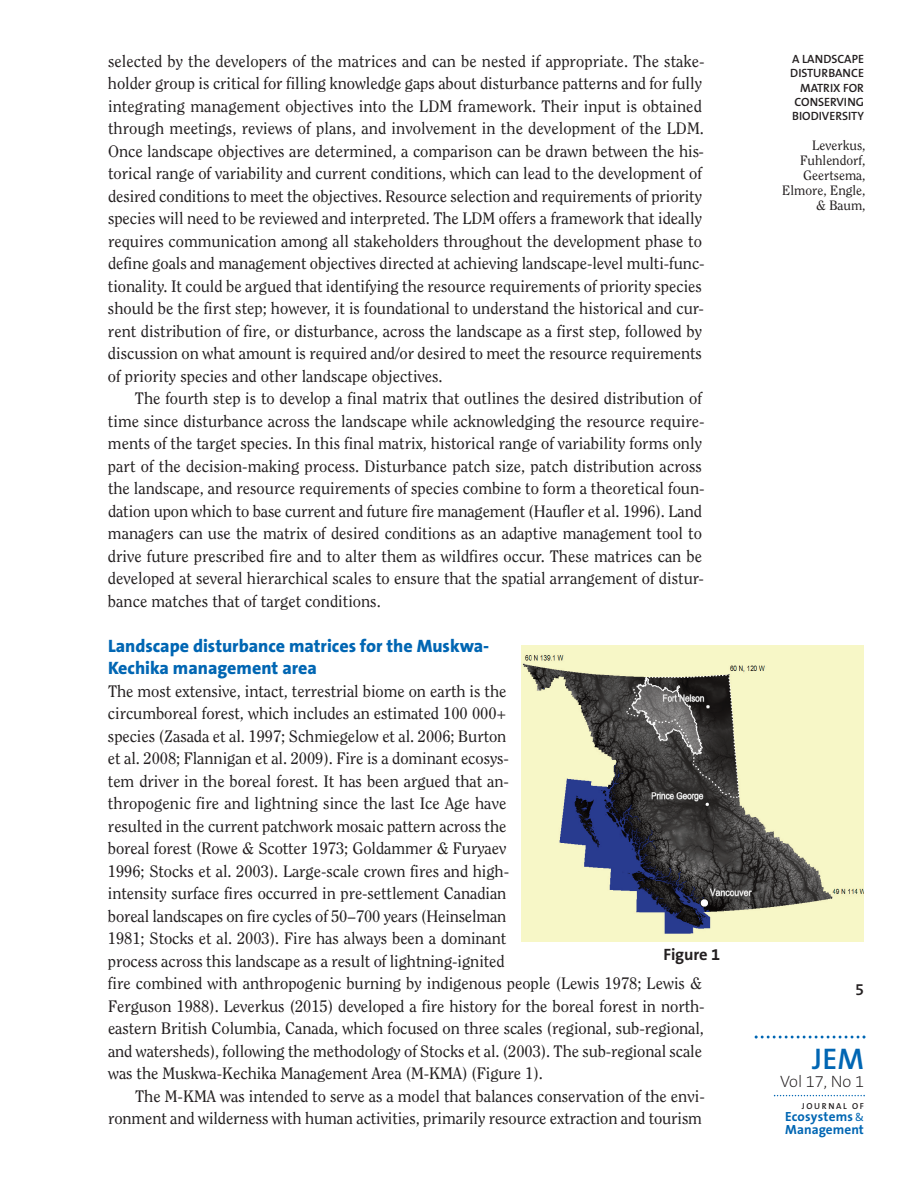
<style>
.page{position:relative;width:918px;height:1188px;background:#fff}
.page>*{position:absolute;margin:0;border:0;box-sizing:border-box;transform-origin:0 0}
.t1{font:600 30px "The Sans B6";color:#0166b3}
.t2{font:800 18px/22.5px "The Sans B8";color:#0166b3}
.t3{font:16.5px/22.5px "Clearface";color:#231f20}
.t4{font:200 16.5px "The Sans B2";color:#231f20}
.t5{font:700 16.5px "The Sans B7";letter-spacing:-.005em;color:#231f20}
.t6{font:600 16.5px "The Sans B6";color:#231f20}
.t7{font:13.5px/15px "Clearface";color:#231f20;text-align:right}
.t8{font:700 13.35px/12.5px "The Sans B7";letter-spacing:.005em;color:#0166b3}
.t9{font:600 12px/14.4px "The Sans B6";color:#231f20;text-align:right}
.t10{font:600 8.7px "The Sans B6";letter-spacing:.185em;color:#231f20}
.s1{font-family:"The Sans B5 Plain";font-weight:400;font-size:11.1px}
</style>
<div class="page">
<svg style="left:774px;top:1095px;width:91px;height:1px"></svg>
<svg style="left:755px;top:1036px;width:111px;height:3px"></svg>
<img style="left:521px;top:646px;width:343px;height:295px">
<p class="t3" style="left:108px;top:51px;width:598px">selected by the developers of the matrices and can be nested if appropriate. The stake&shy;holder group is critical for filling knowledge gaps about disturbance patterns and for fully integrating management objectives into the LDM framework. Their input is obtained through meetings, reviews of plans, and involvement in the development of the LDM.<br>Once landscape objectives are determined, a comparison can be drawn between the his&shy;torical range of variability and current conditions, which can lead to the development of desired conditions to meet the objectives. Resource selection and requirements of priority species will need to be reviewed and interpreted. The LDM offers a framework that ideally requires communication among all stakeholders throughout the development phase to define goals and management objectives directed at achieving landscape-level multi-func&shy;tionality. It could be argued that identifying the resource requirements of priority species should be the first step; however, it is foundational to understand the historical and cur&shy;rent distribution of fire, or disturbance, across the landscape as a first step, followed by discussion on what amount is required and/or desired to meet the resource requirements of priority species and other landscape objectives.</p>
<p class="t3" style="left:108px;top:388px;width:598px;text-indent:27px">The fourth step is to develop a final matrix that outlines the desired distribution of time since disturbance across the landscape while acknowledging the resource require&shy;ments of the target species. In this final matrix, historical range of variability forms only part of the decision-making process. Disturbance patch size, patch distribution across the landscape, and resource requirements of species combine to form a theoretical foun&shy;dation upon which to base current and future fire management (Haufler et al. 1996). Land managers can use the matrix of desired conditions as an adaptive management tool to drive future prescribed fire and to alter them as wildfires occur. These matrices can be developed at several hierarchical scales to ensure that the spatial arrangement of distur&shy;bance matches that of target conditions.</p>
<p class="t2" style="left:108px;top:635px;width:383px">Landscape disturbance matrices for the Muskwa-<br>Kechika management area</p>
<p class="t3" style="left:108px;top:681px;width:598px">The most extensive, intact, terrestrial biome on earth is the<br>circumboreal forest, which includes an estimated 100 000+<br>species (Zasada et al. 1997; Schmiegelow et al. 2006; Burton<br>et al. 2008; Flannigan et al. 2009). Fire is a dominant ecosys-<br>tem driver in the boreal forest. It has been argued that an-<br>thropogenic fire and lightning since the last Ice Age have<br>resulted in the current patchwork mosaic pattern across the<br>boreal forest (Rowe &amp; Scotter 1973; Goldammer &amp; Furyaev<br>1996; Stocks et al. 2003). Large-scale crown fires and high-<br>intensity surface fires occurred in pre-settlement Canadian<br>boreal landscapes on fire cycles of 50 700 years (Heinselman<br>1981; Stocks et al. 2003). Fire has always been a dominant<br>process across this landscape as a result of lightning-ignited<br>fire combined with anthropogenic burning by indigenous people (Lewis 1978; Lewis &amp; Ferguson 1988). Leverkus (2015) developed a fire history for the boreal forest in north&shy;eastern British Columbia, Canada, which focused on three scales (regional, sub-regional, and watersheds), following the methodology of Stocks et al. (2003). The sub-regional scale was the Muskwa-Kechika Management Area (M-KMA) (Figure 1).</p>
<p class="t3" style="left:108px;top:1086px;width:598px;text-align:right">The M-KMA was intended to serve as a model that balances conservation of the envi&shy;ronment and wilderness with human activities, primarily resource extraction and tourism</p>
<p class="t5" style="left:664px;top:946px;width:58px">Figure 1</p>
<p class="t9" style="left:790px;top:52px;width:75px">A LANDSCAPE<br>DISTURBANCE<br>MATRIX FOR<br>CONSERVING<br>BIODIVERSITY</p>
<p class="t7" style="left:782px;top:138px;width:85px">Leverkus,<br>Fuhlendorf,<br>Geertsema,<br>Elmore, Engle, &amp; Baum,</p>
<p class="t6" style="left:855px;top:981px;width:11px">5</p>
<h1 class="t1" style="left:812px;top:1044px;width:53px">JEM</h1>
<p class="t4" style="left:780px;top:1073px;width:85px">Vol 17, No 1</p>
<p class="t10" style="left:802px;top:1101px;width:63px">JOURNAL OF</p>
<p class="t8" style="left:785px;top:1111px;width:80px">Ecosystems <span class="s1">&amp;<br></span>Management</p>
</div>
